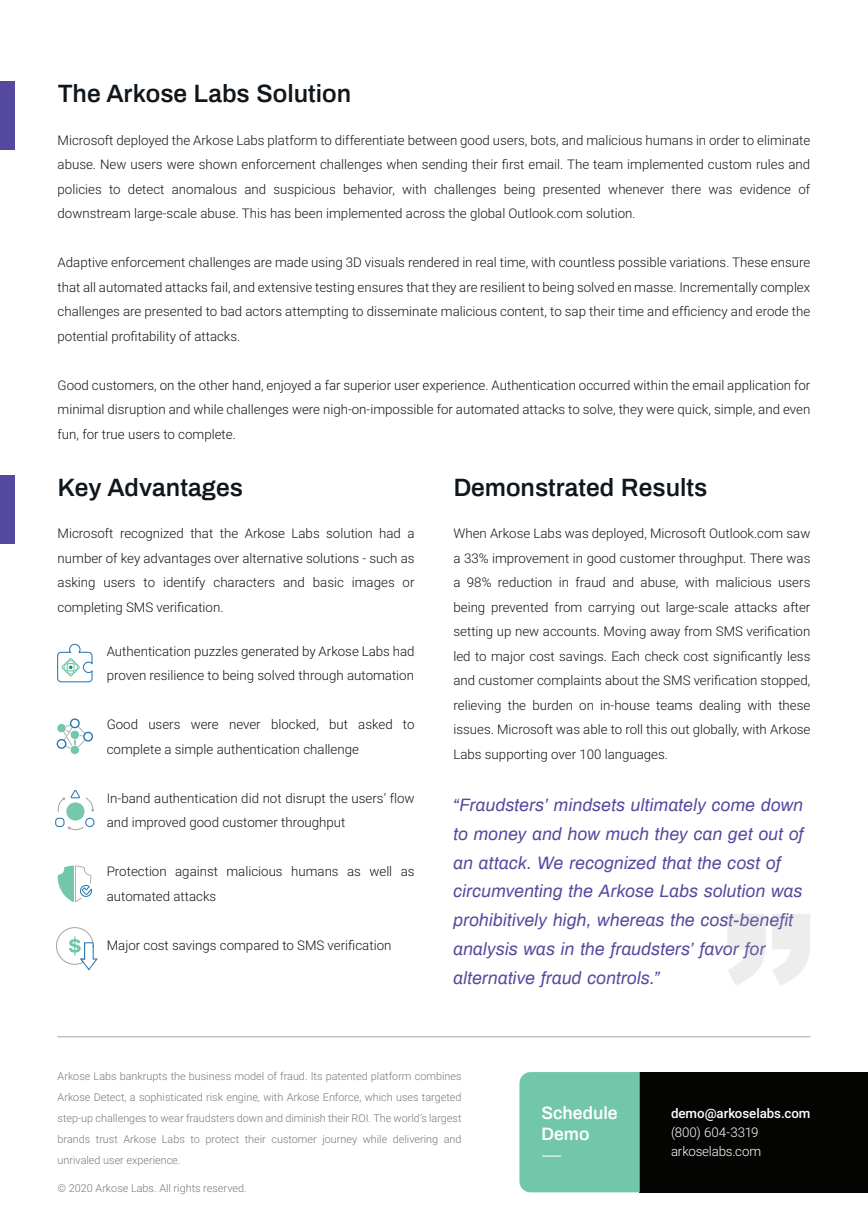
<style>
.page{position:relative;width:868px;height:1228px;background:#fff}
.page>*{position:absolute;margin:0;border:0;box-sizing:border-box;transform-origin:0 0}
.t1{font:600 24.5px "Archivo";color:#10171c}
.t2{font:italic 17.5px/28.7px "Archivo";letter-spacing:.01em;color:#54499e}
.t3{font:600 17.5px/21px "Archivo";color:#fff}
.t4{font:300 13.3px/24.5px "Roboto";color:#10171c;text-align:justify}
.t5{font:300 13.3px/18.5px "Roboto";letter-spacing:-.01em;color:#fff}
.t6{font:500 13.3px "Roboto";letter-spacing:-.005em;color:#fff}
.t7{font:300 10.85px/21px "Roboto";color:#76787b;text-align:justify}
</style>
<div class="page">
<hr style="left:58px;top:1036px;width:752px;height:1px;background:#a5a8ab">
<div style="left:640px;top:1072px;width:228px;height:120px;background:#040503"></div>
<div style="left:519px;top:1072px;width:121px;height:120px;background:#72c7ab"></div>
<svg style="left:57px;top:643px;width:36px;height:40px"></svg>
<svg style="left:56px;top:718px;width:37px;height:37px"></svg>
<div style="left:66px;top:802px;width:19px;height:18px;background:#75c8aa;border-radius:50%"></div>
<div style="left:55px;top:818px;width:9px;height:9px;border:1px solid #2978b5;border-radius:3px"></div>
<svg style="left:57px;top:790px;width:37px;height:23px"></svg>
<svg style="left:67px;top:826px;width:17px;height:5px"></svg>
<div style="left:85px;top:818px;width:10px;height:9px;border:1px solid #2978b5;border-radius:50%"></div>
<svg style="left:58px;top:865px;width:34px;height:37px"></svg>
<svg style="left:56px;top:927px;width:42px;height:44px"></svg>
<svg style="left:727px;top:914px;width:83px;height:71px"></svg>
<div style="left:0;top:82px;width:15px;height:68px;background:#54499e"></div>
<div style="left:0;top:475px;width:15px;height:69px;background:#54499e"></div>
<h1 class="t1" style="left:58px;top:77px;width:295px">The Arkose Labs Solution</h1>
<p class="t4" style="left:58px;top:127px;width:754px">Microsoft deployed the Arkose Labs platform to differentiate between good users, bots, and malicious humans in order to eliminate abuse. New users were shown enforcement challenges when sending their first email. The team implemented custom rules and policies to detect anomalous and suspicious behavior, with challenges being presented whenever there was evidence of downstream large-scale abuse. This has been implemented across the global Outlook.com solution.</p>
<p class="t4" style="left:58px;top:250px;width:754px">Adaptive enforcement challenges are made using 3D visuals rendered in real time, with countless possible variations. These ensure that all automated attacks fail, and extensive testing ensures that they are resilient to being solved en masse. Incrementally complex challenges are presented to bad actors attempting to disseminate malicious content, to sap their time and efficiency and erode the potential profitability of attacks.</p>
<p class="t4" style="left:58px;top:372px;width:754px">Good customers, on the other hand, enjoyed a far superior user experience. Authentication occurred within the email application for minimal disruption and while challenges were nigh-on-impossible for automated attacks to solve, they were quick, simple, and even fun, for true users to complete.</p>
<h1 class="t1" style="left:58px;top:471px;width:187px">Key Advantages</h1>
<p class="t4" style="left:58px;top:521px;width:358px">Microsoft recognized that the Arkose Labs solution had a number of key advantages over alternative solutions - such as asking users to identify characters and basic images or completing SMS verification.</p>
<p class="t4" style="left:107px;top:638px;width:309px">Authentication puzzles generated by Arkose Labs had proven resilience to being solved through automation</p>
<p class="t4" style="left:107px;top:712px;width:309px">Good users were never blocked, but asked to complete a simple authentication challenge</p>
<p class="t4" style="left:107px;top:785px;width:309px">In-band authentication did not disrupt the users’ flow and improved good customer throughput</p>
<p class="t4" style="left:107px;top:859px;width:309px">Protection against malicious humans as well as automated attacks</p>
<p class="t4" style="left:107px;top:932px;width:286px">Major cost savings compared to SMS verification</p>
<h1 class="t1" style="left:453px;top:471px;width:255px">Demonstrated Results</h1>
<p class="t4" style="left:453px;top:521px;width:358px">When Arkose Labs was deployed, Microsoft Outlook.com saw a 33% improvement in good customer throughput. There was a 98% reduction in fraud and abuse, with malicious users being prevented from carrying out large-scale attacks after setting up new accounts. Moving away from SMS verification led to major cost savings. Each check cost significantly less and customer complaints about the SMS verification stopped, relieving the burden on in-house teams dealing with these issues. Microsoft was able to roll this out globally, with Arkose Labs supporting over 100 languages.</p>
<p class="t2" style="left:453px;top:790px;width:352px">“Fraudsters’ mindsets ultimately come down to money and how much they can get out of an attack. We recognized that the cost of circumventing the Arkose Labs solution was prohibitively high, whereas the cost-benefit analysis was in the fraudsters’ favor for alternative fraud controls.”</p>
<p class="t7" style="left:58px;top:1065px;width:405px">Arkose Labs bankrupts the business model of fraud. Its patented platform combines Arkose Detect, a sophisticated risk engine, with Arkose Enforce, which uses targeted step-up challenges to wear fraudsters down and diminish their ROI. The world’s largest brands trust Arkose Labs to protect their customer journey while delivering and unrivaled user experience.</p>
<p class="t7" style="left:58px;top:1177px;width:191px">© 2020 Arkose Labs. All rights reserved.</p>
<h2 class="t3" style="left:542px;top:1102px;width:78px">Schedule<br>Demo</h2>
<p class="t6" style="left:671px;top:1104px;width:141px">demo@arkoselabs.com</p>
<p class="t5" style="left:671px;top:1123px;width:92px">(800) 604-3319 arkoselabs.com</p>
</div>
